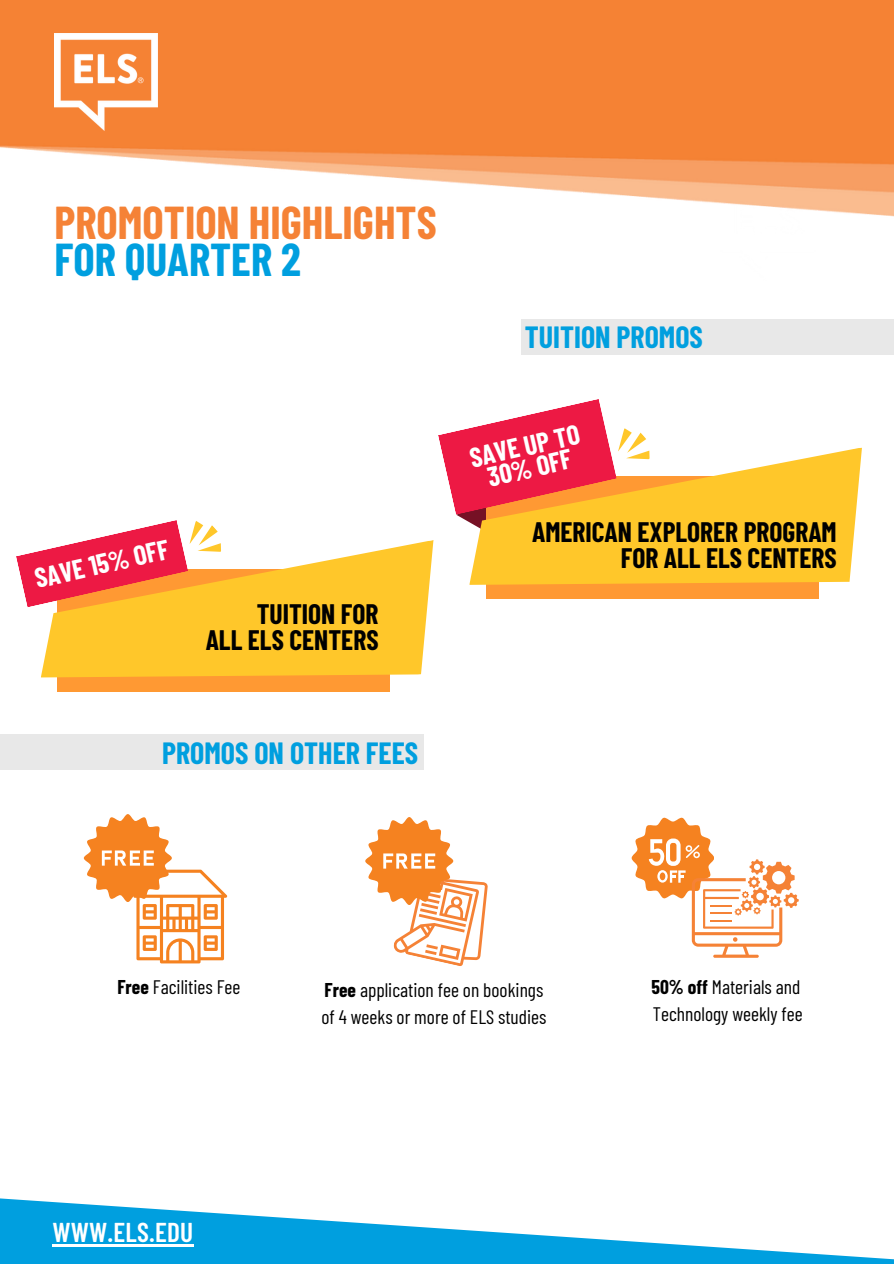
<style>
.page{position:relative;width:894px;height:1264px;background:#fff}
.page>*{position:absolute;margin:0;border:0;box-sizing:border-box;transform-origin:0 0}
.t1{font:700 45px/37.2px "Barlow Condensed";color:#f58236}
.t2{font:700 30px "Barlow Condensed";color:#009fdf}
.t3{font:700 27.45px/25.8px "Barlow Condensed";color:#000;text-align:right}
.t4{font:600 27.3px "Barlow Condensed";letter-spacing:.01em;color:#fff}
.t5{font:700 27px/22.5px "Barlow Condensed";color:#fff;text-align:center}
.t6{font:19.5px "Barlow Condensed";color:#000}
.s1{color:#009fdf}
.s2{font-weight:700}
</style>
<div class="page">
<img style="left:0;top:0;width:893px;height:217px">
<img style="left:54px;top:33px;width:104px;height:97px">
<div style="left:0;top:734px;width:424px;height:35px;background:#e8e8e8"></div>
<svg style="left:84px;top:814px;width:143px;height:149px"></svg>
<svg style="left:631px;top:817px;width:167px;height:140px"></svg>
<svg style="left:365px;top:817px;width:123px;height:149px"></svg>
<svg style="left:0;top:1198px;width:893px;height:65px;fill:#009fdf"></svg>
<hr style="left:52px;top:1244px;width:141px;height:2px;background:#fff">
<div style="left:521px;top:319px;width:372px;height:36px;background:#e8e8e8"></div>
<svg style="left:41px;top:540px;width:393px;height:152px;background:#ffc846"></svg>
<svg style="left:16px;top:520px;width:209px;height:87px"></svg>
<svg style="left:469px;top:447px;width:393px;height:152px;background:#ffc848"></svg>
<svg style="left:438px;top:399px;width:215px;height:136px"></svg>
<p class="t1" style="left:54px;top:202px;width:383px">PROMOTION HIGHLIGHTS<br><span class="s1">FOR QUARTER 2</span></p>
<p class="t5" style="left:33px;top:567px;width:138px;rotate:-13deg">SAVE 15% OFF</p>
<h2 class="t3" style="left:206px;top:599px;width:174px">TUITION FOR<br>ALL ELS CENTERS</h2>
<h2 class="t2" style="left:524px;top:318px;width:180px">TUITION PROMOS</h2>
<p class="t5" style="left:467px;top:446px;width:113px;rotate:-13deg">SAVE UP TO<br>30% OFF</p>
<p class="t3" style="left:532px;top:518px;width:306px">AMERICAN EXPLORER PROGRAM<br>FOR ALL ELS CENTERS</p>
<p class="t2" style="left:162px;top:733px;width:257px">PROMOS ON OTHER FEES</p>
<h2 class="t6" style="left:117px;top:974px;width:124px"><span class="s2">Free</span> Facilities Fee</h2>
<h3 class="t6" style="left:651px;top:974px;width:150px"><span class="s2">50% off</span> Materials and</h3>
<p class="t6" style="left:652px;top:1001px;width:151px">Technology weekly fee</p>
<p class="t6" style="left:324px;top:977px;width:220px"><span class="s2">Free</span> application fee on bookings</p>
<h2 class="t6" style="left:321px;top:1004px;width:226px">of 4 weeks or more of ELS studies</h2>
<h3 class="t4" style="left:52px;top:1215px;width:142px">WWW.ELS.EDU</h3>
</div>
